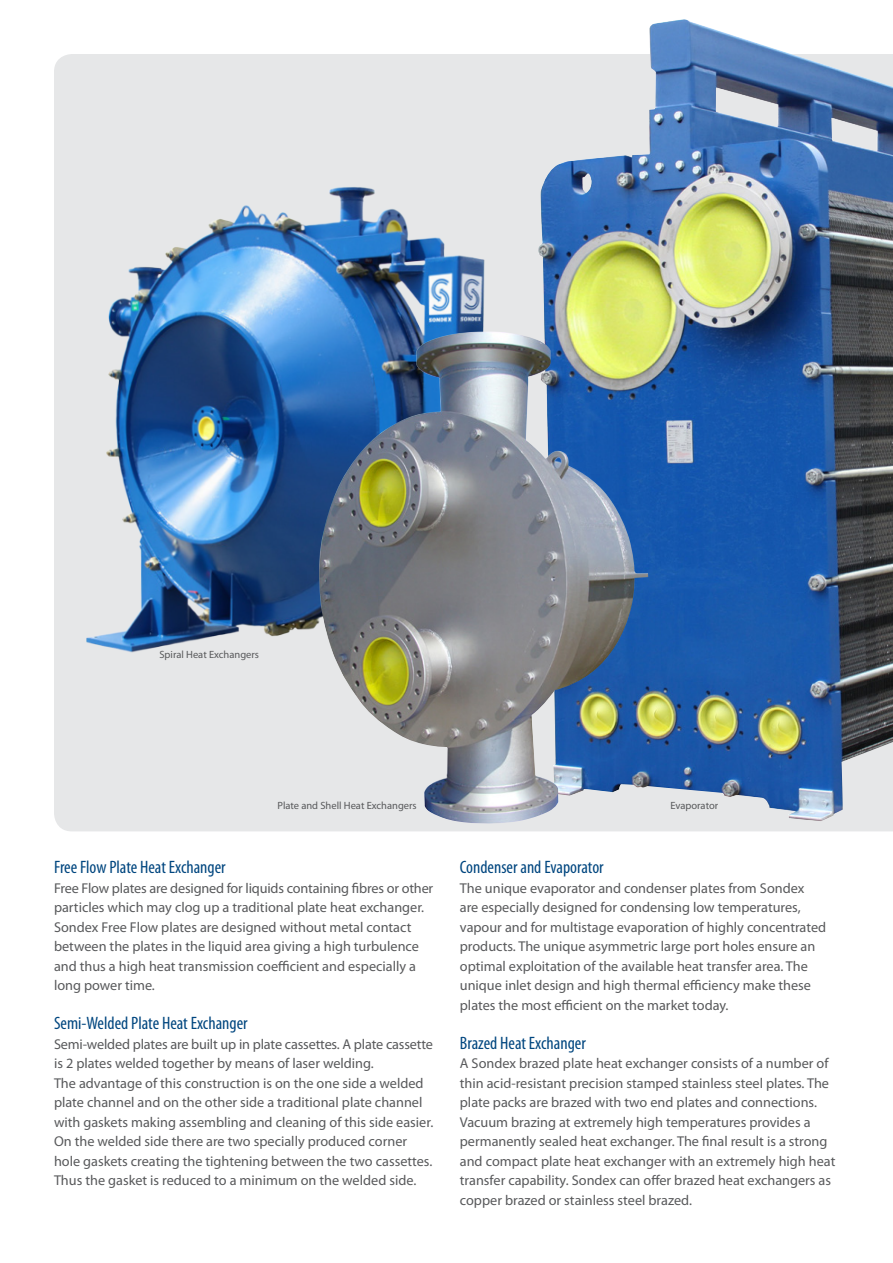
<style>
.page{position:relative;width:893px;height:1263px;background:#fff}
.page>*{position:absolute;margin:0;border:0;box-sizing:border-box;transform-origin:0 0}
.t1{font:condensed 18px "Myriad Pro";color:#00467f}
.t2{font:14.25px/19.5px "Myriad Pro";color:#58595b}
.t3{font:10.5px "Myriad Pro";color:#58595b}
</style>
<div class="page">
<div style="left:54px;top:54px;width:839px;height:777px;background:#e6e7e8"></div>
<img style="left:538px;top:19px;width:355px;height:802px">
<img style="left:70px;top:160px;width:475px;height:579px">
<img style="left:315px;top:331px;width:333px;height:494px">
<p class="t3" style="left:159px;top:648px;width:101px">Spiral Heat Exchangers</p>
<p class="t3" style="left:277px;top:799px;width:141px">Plate and Shell Heat Exchangers</p>
<p class="t3" style="left:670px;top:799px;width:49px">Evaporator</p>
<p class="t1" style="left:54px;top:856px;width:173px">Free Flow Plate Heat Exchanger</p>
<p class="t2" style="left:54px;top:878px;width:381px">Free Flow plates are designed for liquids containing fibres or other particles which may clog up a traditional plate heat exchanger.<br>Sondex Free Flow plates are designed without metal contact between the plates in the liquid area giving a high turbulence and thus a high heat transmission coefficient and especially a long power time.</p>
<p class="t1" style="left:54px;top:1012px;width:195px">Semi-Welded Plate Heat Exchanger</p>
<p class="t2" style="left:54px;top:1034px;width:381px">Semi-welded plates are built up in plate cassettes. A plate cassette is 2 plates welded together by means of laser welding.<br>The advantage of this construction is on the one side a welded plate channel and on the other side a traditional plate channel with gaskets making assembling and cleaning of this side easier.<br>On the welded side there are two specially produced corner hole gaskets creating the tightening between the two cassettes.<br>Thus the gasket is reduced to a minimum on the welded side.</p>
<p class="t1" style="left:460px;top:856px;width:145px">Condenser and Evaporator</p>
<p class="t2" style="left:460px;top:878px;width:368px">The unique evaporator and condenser plates from Sondex are especially designed for condensing low temperatures, vapour and for multistage evaporation of highly concentrated products. The unique asymmetric large port holes ensure an optimal exploitation of the available heat transfer area. The unique inlet design and high thermal efficiency make these plates the most efficient on the market today.</p>
<p class="t1" style="left:460px;top:1032px;width:127px">Brazed Heat Exchanger</p>
<p class="t2" style="left:460px;top:1053px;width:377px">A Sondex brazed plate heat exchanger consists of a number of thin acid-resistant precision stamped stainless steel plates. The plate packs are brazed with two end plates and connections.<br>Vacuum brazing at extremely high temperatures provides a permanently sealed heat exchanger. The final result is a strong and compact plate heat exchanger with an extremely high heat transfer capability. Sondex can offer brazed heat exchangers as copper brazed or stainless steel brazed.</p>
</div>
